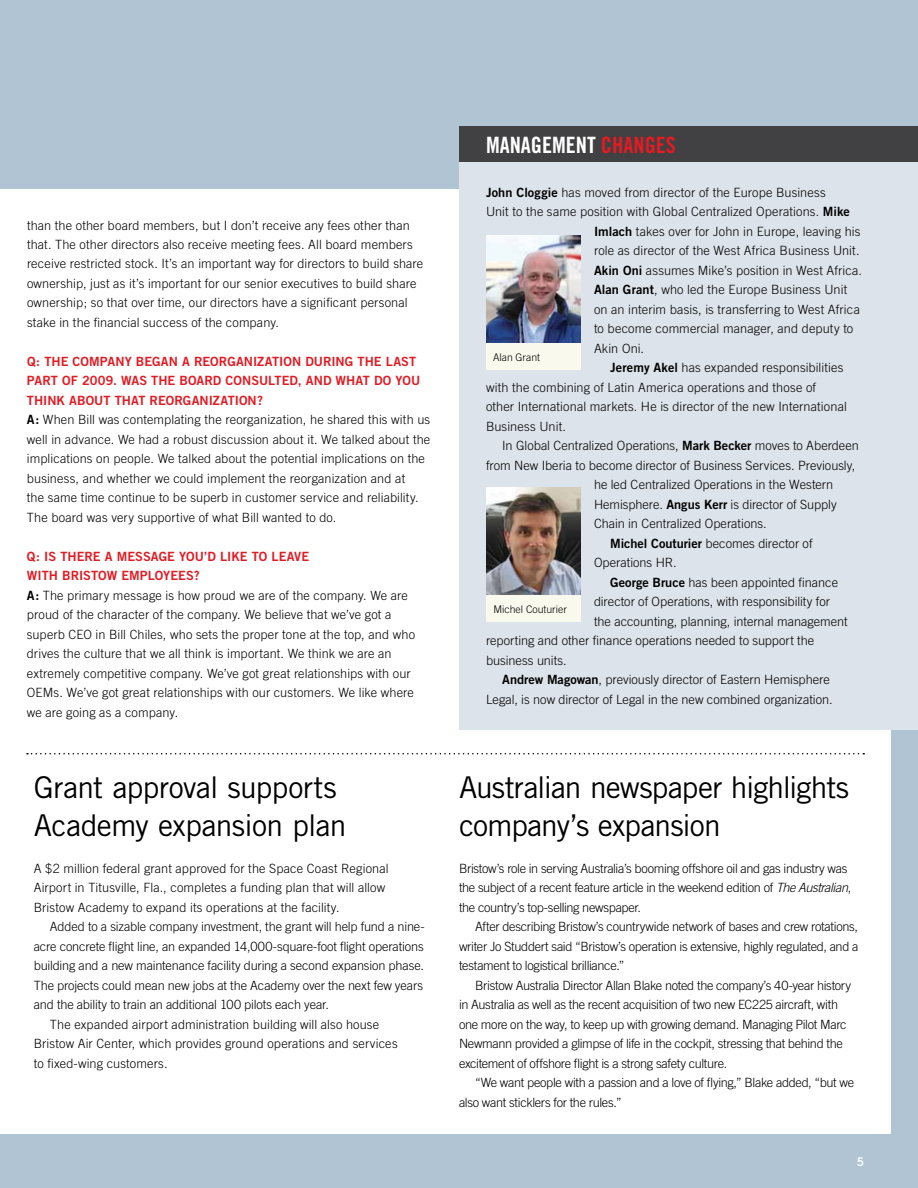
<style>
.page{position:relative;width:918px;height:1188px;background:#b1c4d4}
.page>*{position:absolute;margin:0;border:0;box-sizing:border-box;transform-origin:0 0}
.t1{font:30px/37.5px "Trade Gothic";letter-spacing:-.025em;color:#000}
.t2{font:22.5px "Trade Gothic Bold Cond Twenty";color:#e31b23}
.t3{font:22.5px "Trade Gothic Bold Cond Twenty";color:#fff}
.t4{font:300 12.75px/19.5px "Trade Gothic";letter-spacing:.005em;color:#000}
.t5{font:300 12.75px/19.5px "Trade Gothic";letter-spacing:-.025em;color:#000}
.t6{font:12.75px/19.5px "Trade Gothic Bold Two";letter-spacing:.12em;color:#e31b23}
.t7{font:12.75px/19.5px "Trade Gothic Bold Two";letter-spacing:.025em;color:#e31b23}
.t8{font:300 10.5px "Trade Gothic";color:#000}
.s1{font-family:"Trade Gothic Bold Two";font-weight:400}
.s2{color:#fff}
.s3{font-style:italic}
</style>
<div class="page">
<div style="left:0;top:189px;width:891px;height:945px;background:#fff"></div>
<div style="left:459px;top:126px;width:459px;height:604px;background:#dde3ea"></div>
<div style="left:459px;top:126px;width:459px;height:36px;background:#414042"></div>
<svg style="left:27px;top:753px;width:837px;height:1px"></svg>
<img style="left:486px;top:235px;width:94px;height:108px">
<div style="left:486px;top:343px;width:94px;height:27px;background:#faf9ed"></div>
<img style="left:486px;top:487px;width:94px;height:108px">
<div style="left:486px;top:595px;width:94px;height:27px;background:#faf9ed"></div>
<p class="t4" style="left:27px;top:215px;width:398px">than the other board members, but I don’t receive any fees other than that. The other directors also receive meeting fees. All board members receive restricted stock. It’s an important way for directors to build share ownership, just as it’s important for our senior executives to build share ownership; so that over time, our directors have a significant personal stake in the financial success of the company.</p>
<p class="t6" style="left:27px;top:351px;width:72px">Q: THE COMPA</p>
<p class="t7" style="left:27px;top:351px;width:368px;text-indent:88px">NY BEGAN A REORGANIZATION DURI NG THE LAST<br>PART OF 2009. WAS</p>
<p class="t6" style="left:27px;top:371px;width:395px;text-indent:124px">THE BOARD CONSULTED, AND WHAT DO YOU<br>THI NK ABOUT THAT REORGANIZATION?</p>
<p class="t4" style="left:27px;top:410px;width:405px"><span class="s1">A:</span> When Bill was contemplating the reorganization, he shared this with us well in advance. We had a robust discussion about it. We talked about the implications on people. We talked about the potential implications on the business, and whether we could implement the reorganization and at<br>the same time continue to be superb in customer service and reliability.<br>The board was very supportive of what Bill wanted to do.</p>
<p class="t6" style="left:27px;top:546px;width:99px">Q: IS THERE A MESSA</p>
<p class="t6" style="left:159px;top:546px;width:150px">GE YOU’D LI KE TO LEAVE</p>
<p class="t6" style="left:27px;top:566px;width:104px">WITH BRISTOW EMPL</p>
<p class="t6" style="left:155px;top:566px;width:24px">OYEES</p>
<p class="t6" style="left:194px;top:566px;width:7px">?</p>
<p class="t4" style="left:27px;top:585px;width:390px"><span class="s1">A:</span> The primary message is how proud we are of the company. We are proud of the character of the company. We believe that we’ve got a superb CEO in Bill Chiles, who sets the proper tone at the top, and who drives the culture that we all think is important. We think we are an extremely competitive company. We’ve got great relationships with our OEMs. We’ve got great relationships with our customers. We like where we are going as a company.</p>
<h1 class="t1" style="left:34px;top:768px;width:314px">Grant approval supports<br>Academy expansion plan</h1>
<p class="t4" style="left:34px;top:859px;width:356px">A $2 million federal grant approved for the Space Coast Regional<br>Airport in Titusville, Fla., completes a funding plan that will allow<br>Bristow Academy to expand its operations at the facility.</p>
<p class="t4" style="left:50px;top:917px;width:376px">Added to a sizable company investment, the grant will help fund a nine-</p>
<p class="t4" style="left:34px;top:937px;width:392px">acre concrete flight line, an expanded 14,000-square-foot flight operations</p>
<p class="t4" style="left:34px;top:956px;width:392px">building and a new maintenance facility during a second expansion phase.</p>
<p class="t4" style="left:34px;top:976px;width:391px">The projects could mean new jobs at the Academy over the next few years</p>
<p class="t4" style="left:34px;top:995px;width:297px">and the ability to train an additional 100 pilots each year.</p>
<p class="t4" style="left:50px;top:1015px;width:331px">The expanded airport administration building will also house</p>
<p class="t4" style="left:34px;top:1034px;width:365px">Bristow Air Center, which provides ground operations and services</p>
<p class="t4" style="left:34px;top:1053px;width:135px">to fixed-wing customers.</p>
<h2 class="t3" style="left:486px;top:131px;width:12px">MANA</h2>
<h2 class="t2" style="left:531px;top:131px;width:145px"><span class="s2">GEMENT</span> CHANGES</h2>
<p class="t4" style="left:486px;top:182px;width:341px"><span class="s1">JOHN CLOGGIE</span> has moved from director of the Europe Business</p>
<p class="t4" style="left:486px;top:202px;width:365px">Unit to the same position with Global Centralized Operations. <span class="s1">MIKE</span></p>
<p class="t4" style="left:594px;top:221px;width:268px"><span class="s1">IMLACH</span> takes over for John in Europe, leaving his</p>
<p class="t4" style="left:594px;top:241px;width:267px">role as director of the West Africa Business Unit.</p>
<p class="t4" style="left:594px;top:260px;width:270px"><span class="s1">AKIN ONI</span> assumes Mike’s position in West Africa.</p>
<p class="t4" style="left:594px;top:280px;width:255px"><span class="s1">ALAN GRANT</span>, who led the Europe Business Unit</p>
<p class="t4" style="left:594px;top:299px;width:268px">on an interim basis, is transferring to West Africa</p>
<p class="t4" style="left:594px;top:319px;width:261px">to become commercial manager, and deputy to</p>
<p class="t4" style="left:594px;top:338px;width:52px">Akin Oni.</p>
<p class="t4" style="left:610px;top:358px;width:235px"><span class="s1">JEREMY AKEL</span> has expanded responsibilities</p>
<p class="t4" style="left:486px;top:377px;width:332px">with the combining of Latin America operations and those of</p>
<p class="t4" style="left:486px;top:397px;width:362px">other International markets. He is director of the new International</p>
<p class="t4" style="left:486px;top:416px;width:81px">Business Unit.</p>
<p class="t4" style="left:502px;top:436px;width:358px">In Global Centralized Operations, <span class="s1">MARK BECKER</span> moves to Aberdeen</p>
<p class="t4" style="left:486px;top:455px;width:371px">from New Iberia to become director of Business Services. Previously,</p>
<p class="t4" style="left:594px;top:475px;width:241px">he led Centralized Operations in the Western</p>
<p class="t4" style="left:594px;top:494px;width:244px">Hemisphere. <span class="s1">ANGUS KERR</span> is director of Supply</p>
<p class="t4" style="left:594px;top:514px;width:174px">Chain in Centralized Operations.</p>
<p class="t4" style="left:610px;top:533px;width:204px"><span class="s1">MICHEL COUTURIER</span> becomes director of</p>
<p class="t4" style="left:594px;top:553px;width:84px">Operations HR.</p>
<p class="t4" style="left:610px;top:572px;width:229px"><span class="s1">GEORGE BRUCE</span> has been appointed finance</p>
<p class="t4" style="left:594px;top:592px;width:238px">director of Operations, with responsibility for</p>
<p class="t4" style="left:594px;top:611px;width:255px">the accounting, planning, internal management</p>
<p class="t4" style="left:486px;top:631px;width:330px">reporting and other finance operations needed to support the</p>
<p class="t4" style="left:486px;top:650px;width:82px">business units.</p>
<p class="t4" style="left:502px;top:670px;width:329px"><span class="s1">ANDREW MAGOWAN</span>, previously director of Eastern Hemisphere</p>
<p class="t4" style="left:486px;top:689px;width:348px">Legal, is now director of Legal in the new combined organization.</p>
<p class="t8" style="left:493px;top:351px;width:49px">Alan Grant</p>
<p class="t8" style="left:493px;top:603px;width:75px">Michel Couturier</p>
<h1 class="t1" style="left:459px;top:768px;width:392px">Australian newspaper highlights company’s expansion</h1>
<p class="t5" style="left:459px;top:859px;width:394px">Bristow’s role in serving Australia’s booming offshore oil and gas industry was the subject of a recent feature article in the weekend edition of <span class="s3">The Australian</span>, the country’s top-selling newspaper.</p>
<p class="t4" style="left:459px;top:917px;width:401px;text-align:justify;text-indent:16px">After describing Bristow’s countrywide network of bases and crew rotations, writer Jo Studdert said “Bristow’s operation is extensive, highly regulated, and a testament to logistical brilliance.”</p>
<p class="t5" style="left:459px;top:976px;width:394px;text-indent:16px">Bristow Australia Director Allan Blake noted the company’s 40-year history in Australia as well as the recent acquisition of two new EC225 aircraft, with one more on the way, to keep up with growing demand. Managing Pilot Marc Newmann provided a glimpse of life in the cockpit, stressing that behind the excitement of offshore flight is a strong safety culture.</p>
<p class="t5" style="left:459px;top:1073px;width:397px;text-indent:16px">“We want people with a passion and a love of flying,” Blake added, “but we also want sticklers for the rules.”</p>
</div>
